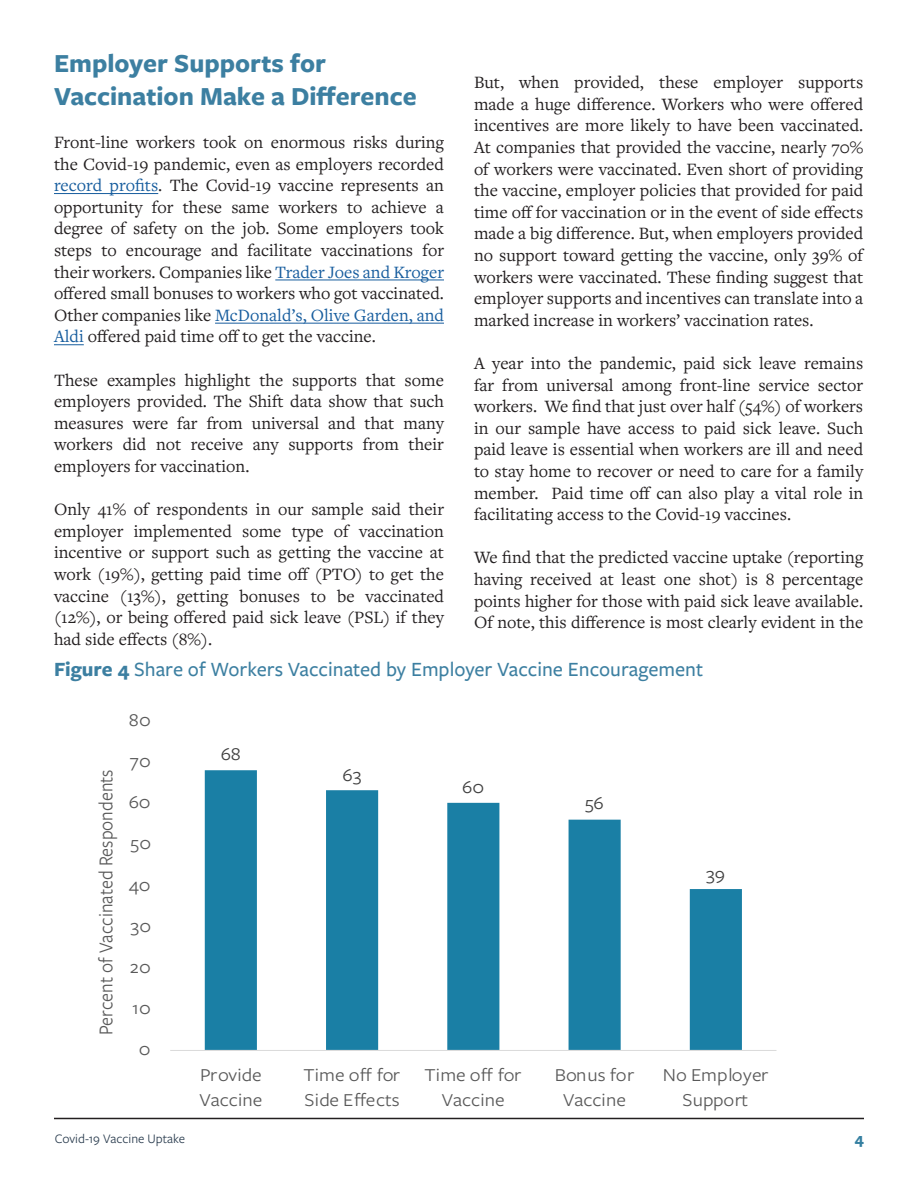
<style>
.page{position:relative;width:918px;height:1188px;background:#fff}
.page>*{position:absolute;margin:0;border:0;box-sizing:border-box;transform-origin:0 0}
.t1{font:700 27px/32.4px "Freight Sans Pro";color:#3c7fa1}
.t2{font:500 21px "Freight Sans Pro";color:#3c7fa1}
.t3{font:20.4px "Freight Sans Pro";color:#595959;scale:.93 1}
.t4{font:18.9px/24.2px "Freight Sans Pro";letter-spacing:.005em;color:#595959;text-align:center;scale:1.08 1}
.t5{font:18.9px "Freight Sans Pro";color:#404040;scale:1.08 1}
.t6{font:18px/21.6px "Freight Text Pro";color:#231f20;text-align:justify}
.t7{font:700 16.5px "Freight Sans Pro";color:#3680a1}
.t8{font:13.5px "Freight Sans Pro";color:#2c3e50}
.s1{color:#175d9e}
.s2{font-weight:700}
</style>
<div class="page">
<hr style="left:54px;top:1118px;width:810px;height:1px;background:#231f20">
<hr style="left:54px;top:193px;width:104px;height:1px;background:#175d9e">
<hr style="left:275px;top:280px;width:169px;height:1px;background:#175d9e">
<hr style="left:215px;top:323px;width:229px;height:1px;background:#175d9e">
<hr style="left:54px;top:344px;width:30px;height:1px;background:#175d9e">
<svg style="left:205px;top:770px;width:537px;height:280px"></svg>
<hr style="left:170px;top:1050px;width:607px;height:1px;background:#d9d9d9">
<p class="t1" style="left:54px;top:46px;width:364px">Employer Supports for<br>Vaccination Make a Difference</p>
<p class="t6" style="left:54px;top:131px;width:392px">Front-line workers took on enormous risks during the Covid-19 pandemic, even as employers recorded <span class="s1">record profits</span>. The Covid-19 vaccine represents an opportunity for these same workers to achieve a degree of safety on the job. Some employers took steps to encourage and facilitate vaccinations for their workers. Companies like <span class="s1">Trader Joes and Kroger </span>offered small bonuses to workers who got vaccinated.<br>Other companies like <span class="s1">McDonald’s, Olive Garden, and Aldi</span> offered paid time off to get the vaccine.</p>
<p class="t6" style="left:54px;top:368px;width:392px">These examples highlight the supports that some employers provided. The Shift data show that such measures were far from universal and that many workers did not receive any supports from their employers for vaccination.</p>
<p class="t6" style="left:54px;top:498px;width:392px">Only 41% of respondents in our sample said their employer implemented some type of vaccination incentive or support such as getting the vaccine at work (19%), getting paid time off (PTO) to get the vaccine (13%), getting bonuses to be vaccinated (12%), or being offered paid sick leave (PSL) if they had side effects (8%).</p>
<p class="t6" style="left:474px;top:71px;width:391px">But, when provided, these employer supports made a huge difference. Workers who were offered incentives are more likely to have been vaccinated.<br>At companies that provided the vaccine, nearly 70% of workers were vaccinated. Even short of providing the vaccine, employer policies that provided for paid time off for vaccination or in the event of side effects made a big difference. But, when employers provided no support toward getting the vaccine, only 39% of workers were vaccinated. These finding suggest that employer supports and incentives can translate into a marked increase in workers’ vaccination rates.</p>
<p class="t6" style="left:474px;top:352px;width:391px">A year into the pandemic, paid sick leave remains far from universal among front-line service sector workers. We find that just over half (54%) of workers in our sample have access to paid sick leave. Such paid leave is essential when workers are ill and need to stay home to recover or need to care for a family member. Paid time off can also play a vital role in facilitating access to the Covid-19 vaccines.</p>
<p class="t6" style="left:474px;top:546px;width:391px">We find that the predicted vaccine uptake (reporting having received at least one shot) is 8 percentage points higher for those with paid sick leave available.<br>Of note, this difference is most clearly evident in the</p>
<p class="t2" style="left:54px;top:655px;width:651px"><span class="s2">Figure 4</span> Share of Workers Vaccinated by Employer Vaccine Encouragement</p>
<p class="t4" style="left:129px;top:707px;width:22px">80</p>
<p class="t3" style="left:92px;top:1035px;width:287px;rotate:-90deg">Percent of Vaccinated Respondents</p>
<p class="t4" style="left:130px;top:748px;width:21px">70</p>
<p class="t4" style="left:129px;top:789px;width:22px">60</p>
<p class="t4" style="left:130px;top:830px;width:21px">50</p>
<p class="t4" style="left:129px;top:872px;width:22px">40</p>
<p class="t4" style="left:130px;top:913px;width:21px">30</p>
<p class="t4" style="left:130px;top:954px;width:21px">20</p>
<p class="t4" style="left:132px;top:995px;width:19px">10</p>
<p class="t4" style="left:139px;top:1036px;width:12px">0</p>
<p class="t5" style="left:221px;top:741px;width:20px">68</p>
<p class="t5" style="left:343px;top:762px;width:19px">63</p>
<p class="t5" style="left:462px;top:775px;width:22px">60</p>
<p class="t5" style="left:585px;top:790px;width:19px">56</p>
<p class="t5" style="left:706px;top:861px;width:19px">39</p>
<p class="t4" style="left:199px;top:1062px;width:60px;text-align:left">Provide<br>Vaccine</p>
<p class="t4" style="left:303px;top:1062px;width:91px;text-align:left">Time off for<br>Side Effects</p>
<p class="t4" style="left:425px;top:1062px;width:91px">Time off for<br>Vaccine</p>
<p class="t4" style="left:555px;top:1062px;width:75px">Bonus for<br>Vaccine</p>
<p class="t4" style="left:663px;top:1062px;width:100px">No Employer<br>Support</p>
<p class="t8" style="left:55px;top:1130px;width:132px">Covid-19 Vaccine Uptake</p>
<p class="t7" style="left:855px;top:1128px;width:11px">4</p>
</div>
